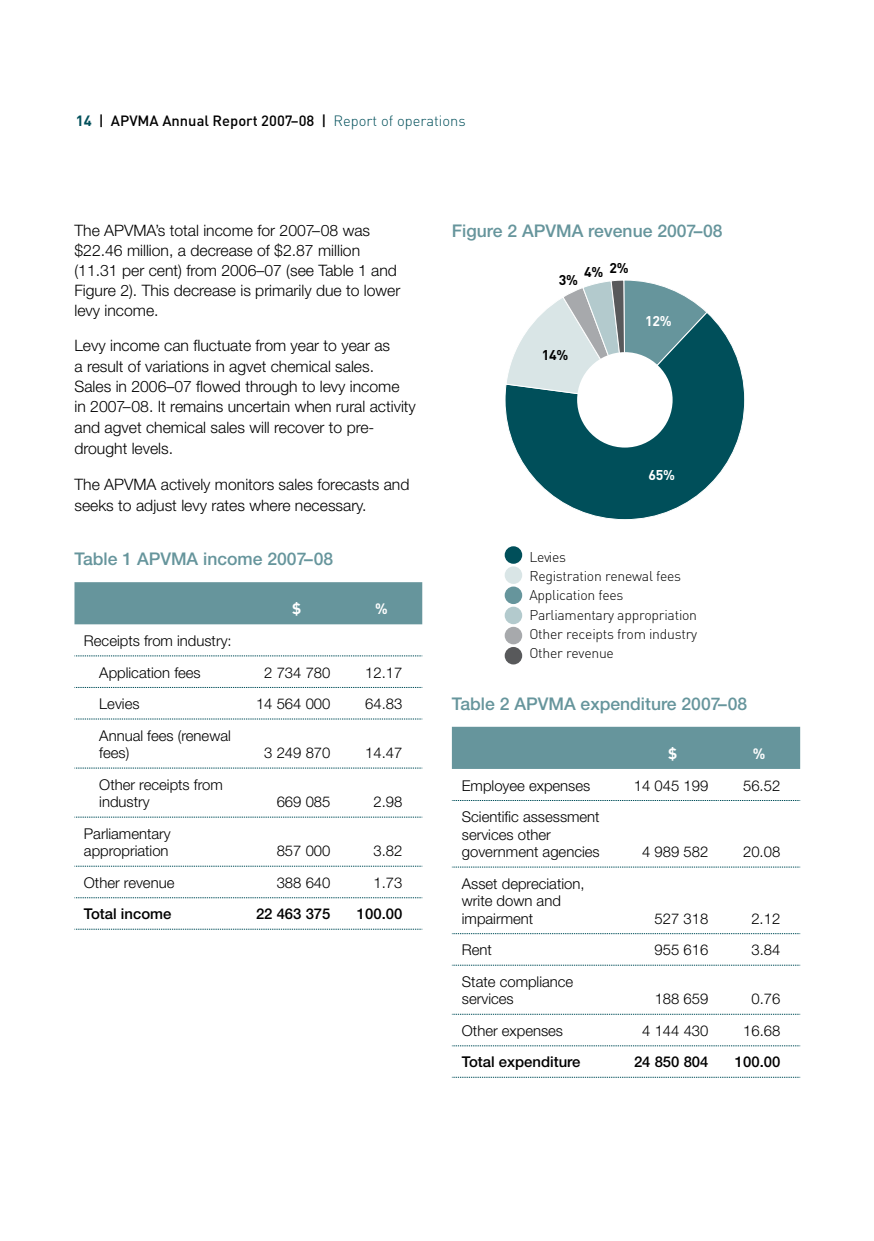
<style>
.page{position:relative;width:874px;height:1241px;background:#fff}
.page>*{position:absolute;margin:0;border:0;box-sizing:border-box;transform-origin:0 0}
.t1{font:500 17.5px "Helvetica Neue";color:#66959c}
.t2{font:300 15.75px/20.7px "Helvetica Neue";color:#000}
.t3{font:300 14.88px/17.5px "Helvetica Neue";color:#000}
.t4{font:500 14.88px "Helvetica Neue";color:#000}
.t5{font:700 14.88px "DIN";color:#fff}
.t6{font:500 14.7px "DIN";color:#000}
.t7{font:300 14px/19.2px "DIN";letter-spacing:-.02em;color:#000}
.t8{font:700 14px "DIN";color:#000}
.t9{font:700 14px "DIN";color:#fff}
.s1{font-weight:700;color:#004f5a}
.s2{font-weight:300;color:#004f5a}
</style>
<div class="page">
<div style="left:74px;top:582px;width:348px;height:42px;background:#66959c"></div>
<svg style="left:74px;top:655px;width:348px;height:1px"></svg>
<svg style="left:74px;top:687px;width:348px;height:1px"></svg>
<svg style="left:74px;top:718px;width:348px;height:1px"></svg>
<svg style="left:74px;top:767px;width:348px;height:1px"></svg>
<svg style="left:74px;top:816px;width:348px;height:1px"></svg>
<svg style="left:74px;top:865px;width:348px;height:1px"></svg>
<svg style="left:74px;top:897px;width:348px;height:1px"></svg>
<svg style="left:74px;top:928px;width:348px;height:1px"></svg>
<div style="left:451px;top:726px;width:348px;height:42px;background:#66959c"></div>
<svg style="left:451px;top:800px;width:349px;height:1px"></svg>
<svg style="left:451px;top:866px;width:349px;height:1px"></svg>
<svg style="left:451px;top:933px;width:349px;height:1px"></svg>
<svg style="left:452px;top:964px;width:348px;height:1px"></svg>
<svg style="left:452px;top:1013px;width:348px;height:1px"></svg>
<svg style="left:451px;top:1045px;width:349px;height:1px"></svg>
<svg style="left:452px;top:1076px;width:348px;height:1px"></svg>
<svg style="left:505px;top:313px;width:239px;height:207px"></svg>
<svg style="left:505px;top:280px;width:202px;height:121px"></svg>
<div style="left:577px;top:352px;width:95px;height:95px;background:#fff;border-radius:50%"></div>
<div style="left:504px;top:546px;width:18px;height:17px;background:#004f5a;border-radius:50%"></div>
<div style="left:504px;top:566px;width:18px;height:18px;background:#d9e5e6;border-radius:50%"></div>
<div style="left:504px;top:586px;width:18px;height:18px;background:#66959c;border-radius:50%"></div>
<div style="left:504px;top:606px;width:18px;height:18px;background:#b3cacd;border-radius:50%"></div>
<div style="left:504px;top:626px;width:18px;height:18px;background:#a7a9ac;border-radius:50%"></div>
<div style="left:504px;top:647px;width:18px;height:17px;background:#58595b;border-radius:50%"></div>
<p class="t6" style="left:76px;top:111px;width:391px"><span class="s1">14</span> | APVMA Annual Report 2007–08 | <span class="s2">Report of operations</span></p>
<p class="t2" style="left:74px;top:220px;width:327px;line-height:20.1px">The APVMA’s total income for 2007–08 was $22.46 million, a decrease of $2.87 million (11.31 per cent) from 2006–07 (see Table 1 and Figure 2). This decrease is primarily due to lower levy income.</p>
<p class="t2" style="left:74px;top:335px;width:343px">Levy income can fluctuate from year to year as<br>a result of variations in agvet chemical sales.<br>Sales in 2006–07 flowed through to levy income<br>in 2007–08. It remains uncertain when rural activity and agvet chemical sales will recover to pre&shy;drought levels.</p>
<p class="t2" style="left:74px;top:473px;width:336px">The APVMA actively monitors sales forecasts and seeks to adjust levy rates where necessary.</p>
<p class="t1" style="left:74px;top:548px;width:260px">Table 1 APVMA income 2007–08</p>
<p class="t5" style="left:292px;top:599px;width:11px">$</p>
<p class="t5" style="left:375px;top:599px;width:14px">%</p>
<p class="t3" style="left:99px;top:624px;width:134px;line-height:31.5px;text-indent:-15px">Receipts from industry:<br>Application fees</p>
<p class="t3" style="left:264px;top:663px;width:68px">2 734 780</p>
<p class="t3" style="left:365px;top:663px;width:39px">12.17</p>
<p class="t3" style="left:99px;top:694px;width:42px">Levies</p>
<p class="t3" style="left:256px;top:694px;width:76px">14 564 000</p>
<p class="t3" style="left:365px;top:694px;width:39px">64.83</p>
<p class="t3" style="left:99px;top:726px;width:133px">Annual fees (renewal fees)</p>
<p class="t3" style="left:264px;top:743px;width:68px">3 249 870</p>
<p class="t3" style="left:365px;top:743px;width:39px">14.47</p>
<p class="t3" style="left:99px;top:775px;width:125px">Other receipts from industry</p>
<p class="t3" style="left:84px;top:824px;width:88px">Parliamentary appropriation</p>
<p class="t3" style="left:276px;top:792px;width:55px">669 085</p>
<p class="t3" style="left:373px;top:792px;width:30px">2.98</p>
<p class="t3" style="left:276px;top:841px;width:55px">857 000</p>
<p class="t3" style="left:373px;top:841px;width:30px">3.82</p>
<p class="t3" style="left:84px;top:873px;width:92px">Other revenue</p>
<p class="t3" style="left:276px;top:873px;width:55px">388 640</p>
<p class="t3" style="left:373px;top:873px;width:30px">1.73</p>
<p class="t4" style="left:84px;top:904px;width:89px">Total income</p>
<p class="t4" style="left:256px;top:904px;width:76px">22 463 375</p>
<p class="t4" style="left:356px;top:904px;width:47px">100.00</p>
<p class="t1" style="left:451px;top:220px;width:272px">Figure 2 APVMA revenue 2007–08</p>
<p class="t8" style="left:609px;top:259px;width:21px">2%</p>
<p class="t8" style="left:583px;top:263px;width:21px">4%</p>
<p class="t8" style="left:558px;top:270px;width:21px">3%</p>
<p class="t8" style="left:541px;top:345px;width:28px">14%</p>
<p class="t9" style="left:644px;top:312px;width:28px">12%</p>
<p class="t9" style="left:648px;top:465px;width:28px">65%</p>
<p class="t7" style="left:529px;top:547px;width:169px">Levies<br>Registration renewal fees<br>Application fees<br>Parliamentary appropriation<br>Other receipts from industry<br>Other revenue</p>
<p class="t1" style="left:451px;top:693px;width:296px">Table 2 APVMA expenditure 2007–08</p>
<p class="t5" style="left:667px;top:743px;width:11px">$</p>
<p class="t5" style="left:752px;top:743px;width:14px">%</p>
<p class="t3" style="left:461px;top:776px;width:130px">Employee expenses</p>
<p class="t3" style="left:633px;top:776px;width:76px">14 045 199</p>
<p class="t3" style="left:742px;top:776px;width:39px">56.52</p>
<p class="t3" style="left:461px;top:807px;width:139px">Scientific assessment services other government agencies</p>
<p class="t3" style="left:642px;top:842px;width:68px">4 989 582</p>
<p class="t3" style="left:742px;top:842px;width:39px">20.08</p>
<p class="t3" style="left:461px;top:874px;width:124px">Asset depreciation, write down and impairment</p>
<p class="t3" style="left:654px;top:909px;width:55px">527 318</p>
<p class="t3" style="left:751px;top:909px;width:30px">2.12</p>
<p class="t3" style="left:461px;top:940px;width:32px">Rent</p>
<p class="t3" style="left:654px;top:940px;width:55px">955 616</p>
<p class="t3" style="left:751px;top:940px;width:30px">3.84</p>
<p class="t3" style="left:461px;top:972px;width:113px">State compliance services</p>
<p class="t3" style="left:654px;top:989px;width:55px">188 659</p>
<p class="t3" style="left:751px;top:989px;width:30px">0.76</p>
<p class="t3" style="left:461px;top:1021px;width:103px">Other expenses</p>
<p class="t3" style="left:642px;top:1021px;width:68px">4 144 430</p>
<p class="t3" style="left:742px;top:1021px;width:39px">16.68</p>
<p class="t4" style="left:461px;top:1052px;width:120px">Total expenditure</p>
<p class="t4" style="left:633px;top:1052px;width:76px">24 850 804</p>
<p class="t4" style="left:734px;top:1052px;width:47px">100.00</p>
</div>
